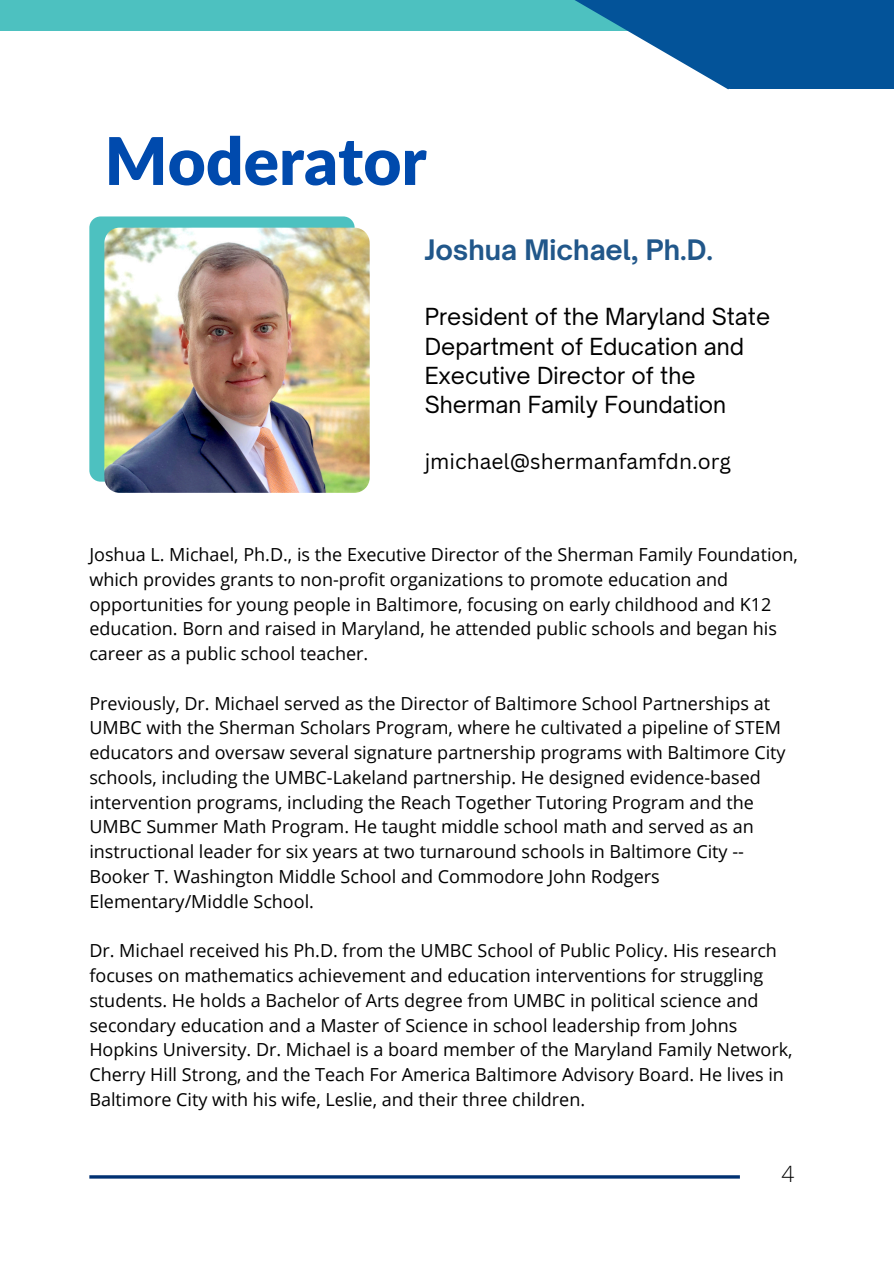
<style>
.page{position:relative;width:894px;height:1264px;background:#fff}
.page>*{position:absolute;margin:0;border:0;box-sizing:border-box;transform-origin:0 0}
.t1{font:900 65.7px "Lato";color:#004aad}
.t2{font:700 27px "Open Sauce One";color:#21578a}
.t3{font:22.5px/29.2px "Open Sauce One";color:#000}
.t4{font:300 22.5px "Open Sans";color:#000}
.t5{font:21px "Canva Sans";color:#000}
.t6{font:18px/24.8px "Open Sans";color:#000}
</style>
<div class="page">
<hr style="left:89px;top:1175px;width:650px;height:3px;background:#003172">
<div style="left:0;top:0;width:700px;height:31px;background:#4dc1c0"></div>
<svg style="left:575px;top:0;width:153px;height:89px"></svg>
<div style="left:728px;top:0;width:165px;height:89px;background:#035399"></div>
<div style="left:89px;top:216px;width:265px;height:265px;background:#4dc1c0;border-radius:11px"></div>
<img style="left:104px;top:228px;width:265px;height:265px;border-radius:15px">
<p class="t1" style="left:104px;top:120px;width:323px">Moderator</p>
<p class="t2" style="left:424px;top:233px;width:290px">Joshua Michael, Ph.D.</p>
<p class="t3" style="left:424px;top:302px;width:347px">President of the Maryland State<br>Department of Education and<br>Executive Director of the<br>Sherman Family Foundation</p>
<p class="t5" style="left:424px;top:447px;width:308px">jmichael@shermanfamfdn.org</p>
<p class="t6" style="left:89px;top:541px;width:709px">Joshua L. Michael, Ph.D., is the Executive Director of the Sherman Family Foundation, which provides grants to non-profit organizations to promote education and opportunities for young people in Baltimore, focusing on early childhood and K12 education. Born and raised in Maryland, he attended public schools and began his career as a public school teacher.</p>
<h2 class="t6" style="left:89px;top:690px;width:697px">Previously, Dr. Michael served as the Director of Baltimore School Partnerships at UMBC with the Sherman Scholars Program, where he cultivated a pipeline of STEM educators and oversaw several signature partnership programs with Baltimore City schools, including the UMBC-Lakeland partnership. He designed evidence-based intervention programs, including the Reach Together Tutoring Program and the UMBC Summer Math Program. He taught middle school math and served as an instructional leader for six years at two turnaround schools in Baltimore City -- Booker T. Washington Middle School and Commodore John Rodgers Elementary/Middle School.</h2>
<h3 class="t6" style="left:89px;top:937px;width:704px">Dr. Michael received his Ph.D. from the UMBC School of Public Policy. His research focuses on mathematics achievement and education interventions for struggling students. He holds a Bachelor of Arts degree from UMBC in political science and secondary education and a Master of Science in school leadership from Johns Hopkins University. Dr. Michael is a board member of the Maryland Family Network, Cherry Hill Strong, and the Teach For America Baltimore Advisory Board. He lives in Baltimore City with his wife, Leslie, and their three children.</h3>
<h1 class="t4" style="left:781px;top:1157px;width:14px">4</h1>
</div>
